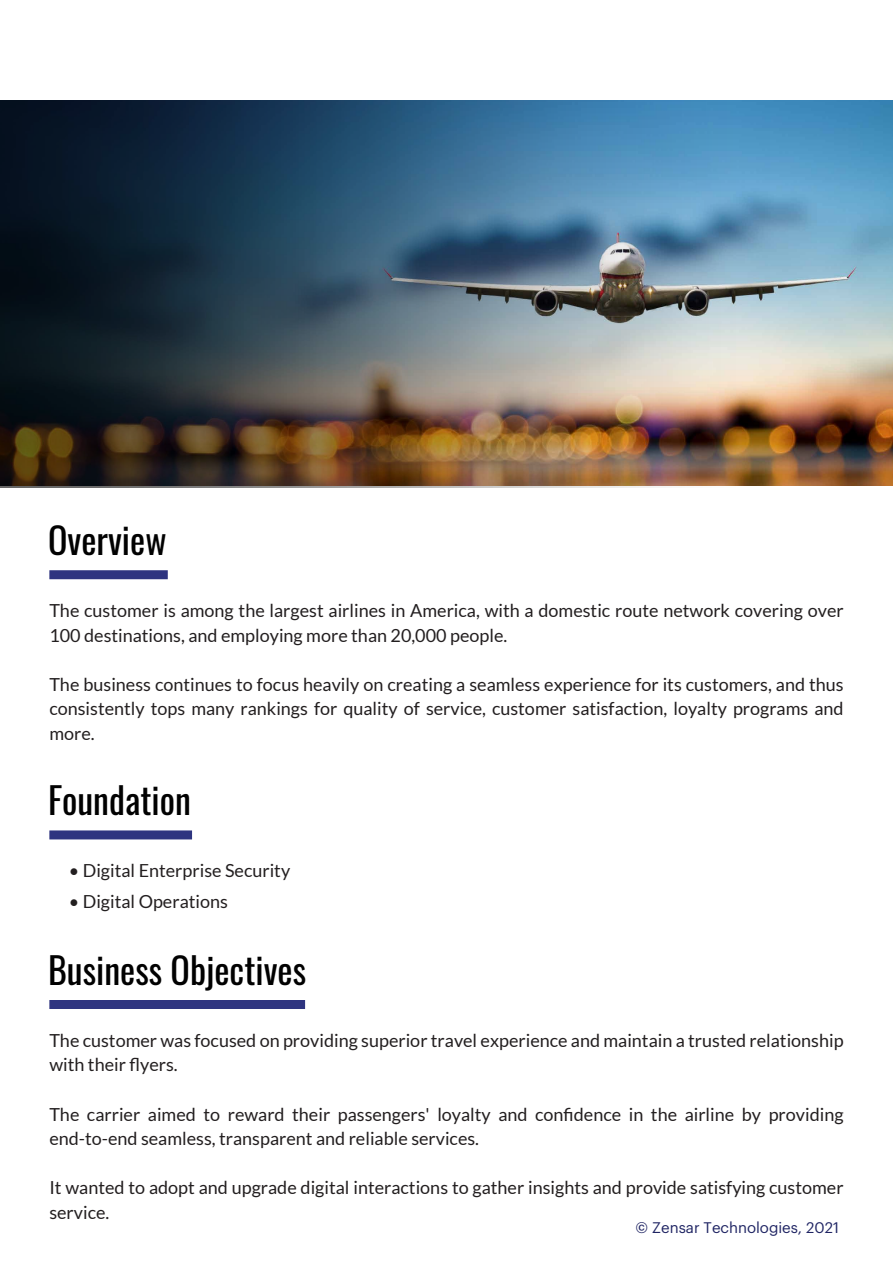
<style>
.page{position:relative;width:893px;height:1263px;background:#fff}
.page>*{position:absolute;margin:0;border:0;box-sizing:border-box;transform-origin:0 0}
.t1{font:36px "Oswald";color:#010101}
.t2{font:18px/24.6px "Lato";color:#231f20}
.t3{font:15px "Graphik";color:#1f2463}
</style>
<div class="page">
<img style="left:772px;top:101px;width:121px;height:384px">
<div style="left:49px;top:570px;width:119px;height:9px;background:#2e3480"></div>
<div style="left:49px;top:1000px;width:256px;height:9px;background:#2e3480"></div>
<div style="left:49px;top:830px;width:143px;height:9px;background:#2e3480"></div>
<img style="left:0;top:101px;width:772px;height:386px">
<h1 class="t1" style="left:48px;top:512px;width:120px">Overview</h1>
<p class="t2" style="left:49px;top:598px;width:796px">The customer is among the largest airlines in America, with a domestic route network covering over<br>100 destinations, and employing more than 20,000 people.</p>
<p class="t2" style="left:49px;top:671px;width:796px;text-align:justify">The business continues to focus heavily on creating a seamless experience for its customers, and thus consistently tops many rankings for quality of service, customer satisfaction, loyalty programs and more.</p>
<h1 class="t1" style="left:48px;top:772px;width:144px">Foundation</h1>
<p class="t2" style="left:69px;top:858px;width:223px">• Digital Enterprise Security</p>
<p class="t2" style="left:69px;top:888px;width:161px">• Digital Operations</p>
<h1 class="t1" style="left:48px;top:942px;width:260px">Business Objectives</h1>
<p class="t2" style="left:49px;top:1027px;width:796px">The customer was focused on providing superior travel experience and maintain a trusted relationship with their flyers.</p>
<p class="t2" style="left:49px;top:1101px;width:796px">The carrier aimed to reward their passengers' loyalty and confidence in the airline by providing end-to-end seamless, transparent and reliable services.</p>
<p class="t2" style="left:49px;top:1175px;width:796px">It wanted to adopt and upgrade digital interactions to gather insights and provide satisfying customer service.</p>
<p class="t3" style="left:636px;top:1221px;width:205px">© Zensar Technologies, 2021</p>
</div>
